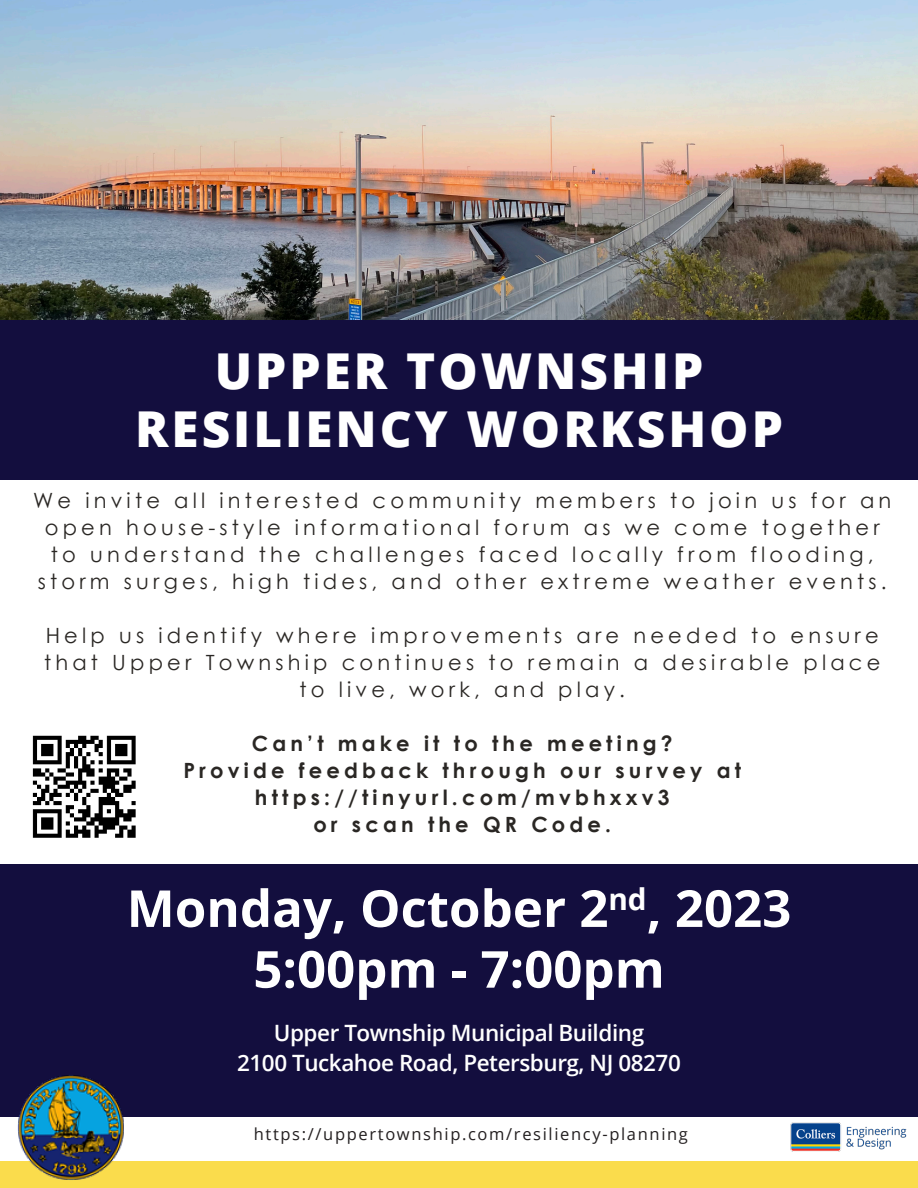
<style>
.page{position:relative;width:918px;height:1188px;background:#fff}
.page>*{position:absolute;margin:0;border:0;box-sizing:border-box;transform-origin:0 0}
.t1{font:700 51px "Open Sans";color:#fff}
.t2{font:800 49.5px "Open Sans";letter-spacing:.06em;color:#fff}
.t3{font:600 22.5px "Open Sans";letter-spacing:-.02em;color:#fff}
.Section_Header_Pull_Text{font:21px/27px "Century Gothic";letter-spacing:.2em;color:#2a2724;text-align:center}
.Section_Header_Pull_Text-2{font:700 21px "Century Gothic";letter-spacing:.2em;color:#2a2724}
.t4{font:16.5px "Open Sans";letter-spacing:.1em;color:#231f20}
</style>
<div class="page">
<div style="left:0;top:320px;width:918px;height:160px;background:#130e3e"></div>
<img style="left:0;top:0;width:918px;height:320px">
<div style="left:0;top:864px;width:918px;height:252px;background:#130e3e"></div>
<div style="left:0;top:1162px;width:918px;height:26px;background:#fadc4c"></div>
<img style="left:786px;top:1122px;width:132px;height:40px">
<img style="left:18px;top:1075px;width:106px;height:105px">
<img style="left:32px;top:735px;width:104px;height:103px">
<p class="t2" style="left:215px;top:333px;width:490px">UPPER TOWNSHIP</p>
<p class="t2" style="left:135px;top:392px;width:649px">RESILIENCY WORKSHOP</p>
<p class="Section_Header_Pull_Text" style="left:33px;top:486px;width:860px">We invite all interested community members to join us for an open house-style informational forum as we come together to understand the challenges faced locally from flooding, storm surges, high tides, and other extreme weather events.</p>
<p class="Section_Header_Pull_Text" style="left:44px;top:621px;width:838px">Help us identify where improvements are needed to ensure that Upper Township continues to remain a desirable place to live, work, and play.</p>
<p class="Section_Header_Pull_Text-2" style="left:252px;top:727px;width:422px">Can’t make it to the meeting?</p>
<p class="Section_Header_Pull_Text-2" style="left:183px;top:754px;width:559px">Provide feedback through our survey at</p>
<p class="Section_Header_Pull_Text-2" style="left:255px;top:781px;width:416px">https://tinyurl.com/mvbhxxv3</p>
<p class="Section_Header_Pull_Text-2" style="left:313px;top:808px;width:299px">or scan the QR Code.</p>
<p class="t1" style="left:127px;top:872px;width:666px">Monday, October 2<sup>nd</sup>, 2023</p>
<p class="t1" style="left:253px;top:933px;width:413px">5:00pm - 7:00pm</p>
<p class="t3" style="left:274px;top:1017px;width:372px">Upper Township Municipal Building</p>
<p class="t3" style="left:237px;top:1047px;width:445px">2100 Tuckahoe Road, Petersburg, NJ 08270</p>
<p class="t4" style="left:254px;top:1122px;width:436px">https://uppertownship.com/resiliency-planning</p>
</div>
